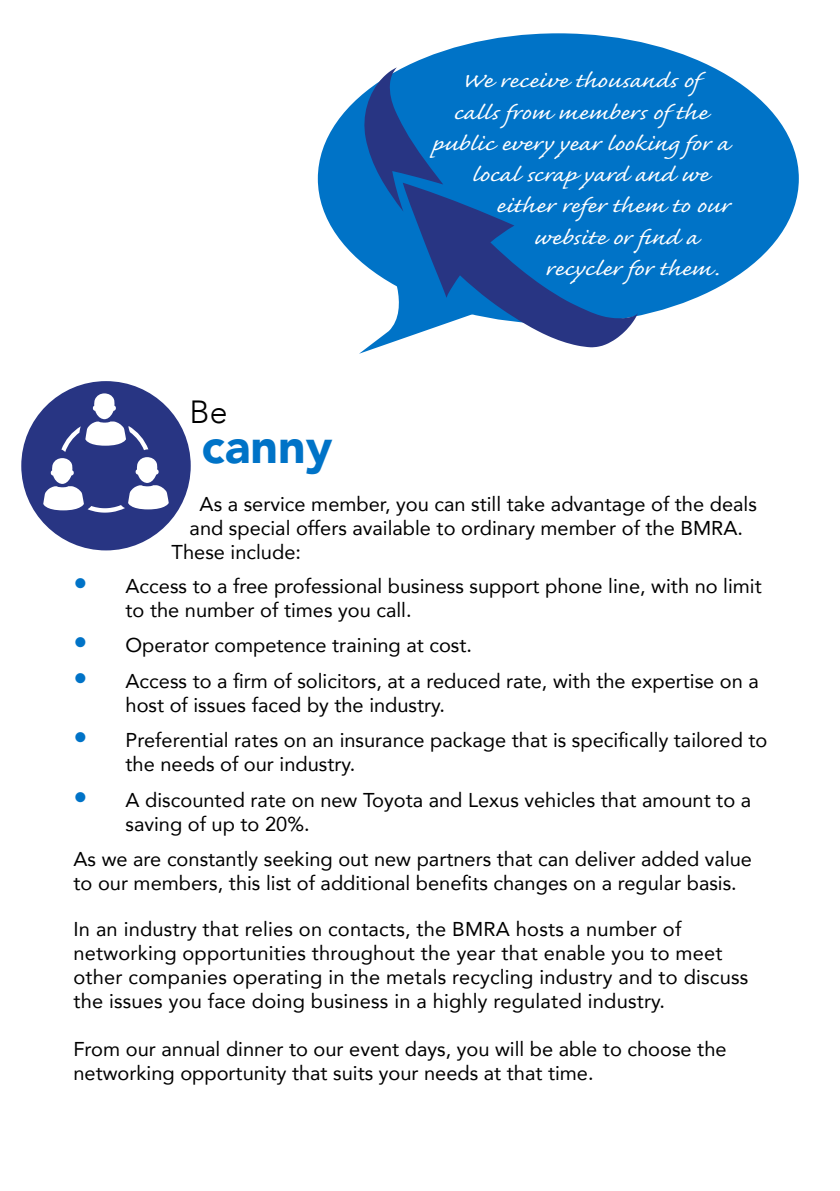
<style>
.page{position:relative;width:840px;height:1191px;background:#fff}
.page>*{position:absolute;margin:0;border:0;box-sizing:border-box;transform-origin:0 0}
.t1{font:900 48px "Avenir";color:#0073c7}
.t2{font:300 32px "Avenir";color:#000}
.t3{font:26px "Caflisch Script MM 406";color:#fff;scale:1.25 1}
.t4{font:20px/24px "Avenir";color:#000}
.s1{font-size:28px;color:#0073c7}
</style>
<div class="page">
<div style="left:317px;top:33px;width:481px;height:291px;background:#0073c7;border-radius:50%"></div>
<div style="left:21px;top:381px;width:170px;height:169px;background:#283583;border-radius:50%"></div>
<svg style="left:359px;top:67px;width:278px;height:287px"></svg>
<svg style="left:43px;top:393px;width:126px;height:119px"></svg>
<h3 class="t3" style="left:461px;top:68px;width:192px">We receive thousands of</h3>
<h3 class="t3" style="left:453px;top:99px;width:205px">calls from members of the</h3>
<h3 class="t3" style="left:431px;top:130px;width:239px">public every year looking for a</h3>
<h3 class="t3" style="left:471px;top:162px;width:191px">local scrap yard and we</h3>
<h3 class="t3" style="left:495px;top:193px;width:188px">either refer them to our</h3>
<h3 class="t3" style="left:533px;top:224px;width:133px">website or find a</h3>
<h3 class="t3" style="left:544px;top:255px;width:141px">recycler for them.</h3>
<h2 class="t2" style="left:189px;top:393px;width:39px">Be</h2>
<h1 class="t1" style="left:201px;top:405px;width:132px">canny</h1>
<p class="t4" style="left:199px;top:491px;width:558px">As a service member, you can still take advantage of the deals</p>
<p class="t4" style="left:189px;top:515px;width:554px">and special offers available to ordinary member of the BMRA.</p>
<p class="t4" style="left:171px;top:539px;width:131px">These include:</p>
<p class="t4" style="left:125px;top:573px;width:637px;text-indent:-52px"><span class="s1">•</span> Access to a free professional business support phone line, with no limit to the number of times you call.</p>
<p class="t4" style="left:73px;top:633px;width:400px"><span class="s1">•</span> Operator competence training at cost.</p>
<p class="t4" style="left:125px;top:668px;width:634px;text-indent:-52px"><span class="s1">•</span> Access to a firm of solicitors, at a reduced rate, with the expertise on a host of issues faced by the industry.</p>
<p class="t4" style="left:125px;top:727px;width:643px;text-indent:-52px"><span class="s1">•</span> Preferential rates on an insurance package that is specifically tailored to the needs of our industry.</p>
<p class="t4" style="left:125px;top:787px;width:626px;text-indent:-52px"><span class="s1">•</span> A discounted rate on new Toyota and Lexus vehicles that amount to a saving of up to 20%.</p>
<p class="t4" style="left:73px;top:846px;width:679px">As we are constantly seeking out new partners that can deliver added value to our members, this list of additional benefits changes on a regular basis.</p>
<p class="t4" style="left:73px;top:916px;width:676px">In an industry that relies on contacts, the BMRA hosts a number of networking opportunities throughout the year that enable you to meet other companies operating in the metals recycling industry and to discuss the issues you face doing business in a highly regulated industry.</p>
<p class="t4" style="left:73px;top:1036px;width:654px">From our annual dinner to our event days, you will be able to choose the networking opportunity that suits your needs at that time.</p>
</div>
